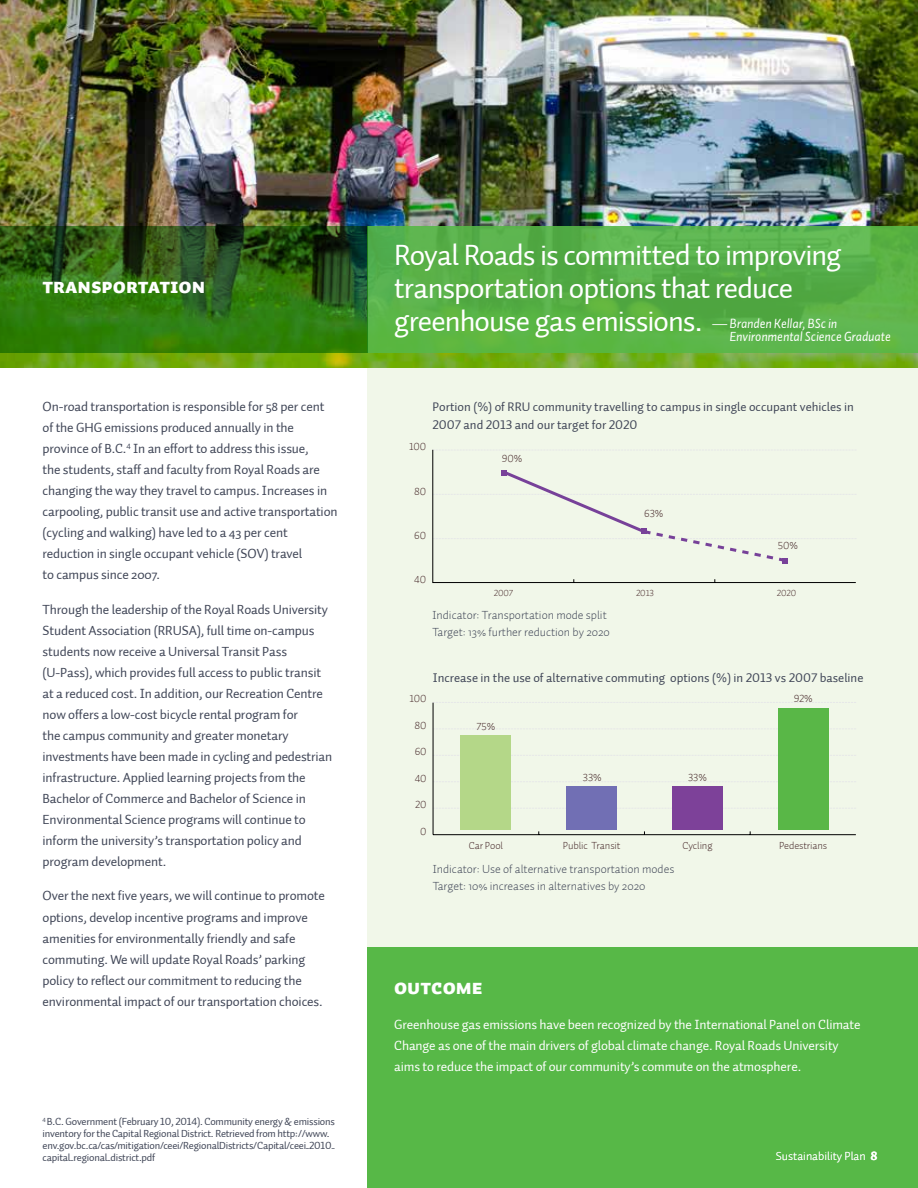
<style>
.page{position:relative;width:918px;height:1188px;background:#fff}
.page>*{position:absolute;margin:0;border:0;box-sizing:border-box;transform-origin:0 0}
.t1{font:30px/33px "Auto 1";letter-spacing:-.03em;color:#fff}
.t2{font:21px "Auto 1 Black Sm Cp";color:#fff}
.t3{font:13.5px/21px "Auto 1";letter-spacing:-.01em;color:#404657}
.t4{font:13.5px/21px "Auto 1";letter-spacing:-.01em;color:#fff}
.t5{font:italic 13.5px/13.5px "Auto 1";letter-spacing:-.01em;color:#fff}
.t6{font:12.75px/18px "Auto 1 Regular LF";color:#404657}
.t7{font:300 12px/16.5px "Auto 1";color:#404657}
.t8{font:12px "Auto 1 Light LF";color:#fff}
.t9{font:10.5px/12px "Auto 1 Regular LF";letter-spacing:-.02em;color:#404657}
.t10{font:10.5px "Auto 1 Light LF";letter-spacing:-.01em;color:#472a2b}
.t11{font:9px "Auto 1 Light LF";letter-spacing:-.01em;color:#472a2b}
.s1{font-family:"Auto 1 Bold LF"}
</style>
<div class="page">
<div style="left:367px;top:340px;width:551px;height:607px;background:#f1f7e9"></div>
<img style="left:0;top:0;width:918px;height:367px">
<div style="left:367px;top:947px;width:551px;height:241px;background:#57b847"></div>
<div style="left:367px;top:226px;width:551px;height:127px;background:linear-gradient(to bottom,#58af4d,#59b343)"></div>
<svg style="left:0;top:226px;width:367px;height:127px;background:#2b6712"></svg>
<svg style="left:432px;top:449px;width:424px;height:134px"></svg>
<svg style="left:433px;top:468px;width:423px;height:96px"></svg>
<svg style="left:433px;top:702px;width:423px;height:1px"></svg>
<svg style="left:434px;top:755px;width:422px;height:1px"></svg>
<svg style="left:436px;top:808px;width:420px;height:1px"></svg>
<hr style="left:433px;top:834px;width:423px;height:1px;background:#000">
<hr style="left:433px;top:703px;width:1px;height:132px;background:#000">
<div style="left:461px;top:736px;width:50px;height:94px;background:#b4d788"></div>
<div style="left:566px;top:786px;width:51px;height:44px;background:#716fb4"></div>
<div style="left:672px;top:786px;width:51px;height:44px;background:#7d4199"></div>
<div style="left:778px;top:709px;width:50px;height:121px;background:#59b747"></div>
<h2 class="t2" style="left:43px;top:274px;width:164px">TRANSPORTATION</h2>
<p class="t3" style="left:43px;top:397px;width:297px">On-road transportation is responsible for 58 per cent of the GHG emissions produced annually in the province of B.C.<sup>4</sup> In an effort to address this issue,<br>the students, staff and faculty from Royal Roads are changing the way they travel to campus. Increases in carpooling, public transit use and active transportation (cycling and walking) have led to a 43 per cent reduction in single occupant vehicle (SOV) travel<br>to campus since 2007.</p>
<p class="t3" style="left:43px;top:599px;width:291px">Through the leadership of the Royal Roads University Student Association (RRUSA), full time on-campus students now receive a Universal Transit Pass (U-Pass), which provides full access to public transit at a reduced cost. In addition, our Recreation Centre now offers a low-cost bicycle rental program for<br>the campus community and greater monetary investments have been made in cycling and pedestrian infrastructure. Applied learning projects from the Bachelor of Commerce and Bachelor of Science in Environmental Science programs will continue to inform the university’s transportation policy and program development.</p>
<p class="t3" style="left:43px;top:886px;width:284px">Over the next five years, we will continue to promote options, develop incentive programs and improve amenities for environmentally friendly and safe commuting. We will update Royal Roads’ parking policy to reflect our commitment to reducing the environmental impact of our transportation choices.</p>
<p class="t9" style="left:43px;top:1116px;width:294px"><sup>4</sup> B.C. Government (February 10, 2014). Community energy &amp; emissions inventory for the Capital Regional District. Retrieved from http://www. env.gov.bc.ca/cas/mitigation/ceei/RegionalDistricts/Capital/ceei_2010_ capital_regional_district.pdf</p>
<h1 class="t1" style="left:394px;top:239px;width:449px">Royal Roads is committed to improving transportation options that reduce greenhouse gas emissions.</h1>
<p class="t5" style="left:729px;top:316px;width:163px;text-indent:-17px">— Branden Kellar, BSc in<br>Environmental Science Graduate</p>
<p class="t6" style="left:433px;top:398px;width:423px">Portion (%) of RRU community travelling to campus in single occupant vehicles in<br>2007 and 2013 and our target for 2020</p>
<p class="t10" style="left:502px;top:451px;width:22px">90%</p>
<p class="t10" style="left:409px;top:440px;width:19px">100</p>
<p class="t10" style="left:414px;top:485px;width:14px">80</p>
<p class="t10" style="left:414px;top:529px;width:13px">60</p>
<p class="t10" style="left:414px;top:573px;width:13px">40</p>
<p class="t10" style="left:644px;top:507px;width:21px">63%</p>
<p class="t10" style="left:778px;top:539px;width:22px">50%</p>
<p class="t11" style="left:494px;top:587px;width:21px">2007</p>
<p class="t11" style="left:636px;top:587px;width:19px">2013</p>
<p class="t11" style="left:777px;top:587px;width:21px">2020</p>
<p class="t7" style="left:433px;top:607px;width:179px">Indicator: Transportation mode split<br>Target: 13% further reduction by 2020</p>
<p class="t6" style="left:433px;top:669px;width:432px">Increase in the use of alternative commuting options (%) in 2013 vs 2007 baseline</p>
<p class="t10" style="left:794px;top:692px;width:21px">92%</p>
<p class="t10" style="left:410px;top:692px;width:19px">100</p>
<p class="t10" style="left:415px;top:718px;width:14px">80</p>
<p class="t10" style="left:415px;top:745px;width:13px">60</p>
<p class="t10" style="left:415px;top:772px;width:13px">40</p>
<p class="t10" style="left:415px;top:798px;width:13px">20</p>
<p class="t10" style="left:420px;top:825px;width:8px">0</p>
<p class="t10" style="left:477px;top:720px;width:20px">75%</p>
<p class="t10" style="left:583px;top:771px;width:20px">33%</p>
<p class="t10" style="left:688px;top:771px;width:20px">33%</p>
<p class="t10" style="left:469px;top:839px;width:36px">Car Pool</p>
<p class="t10" style="left:563px;top:839px;width:59px">Public Transit</p>
<p class="t10" style="left:682px;top:839px;width:32px">Cycling</p>
<p class="t10" style="left:779px;top:839px;width:50px">Pedestrians</p>
<p class="t7" style="left:433px;top:861px;width:243px">Indicator: Use of alternative transportation modes<br>Target: 10% increases in alternatives by 2020</p>
<h2 class="t2" style="left:394px;top:975px;width:90px">OUTCOME</h2>
<p class="t4" style="left:394px;top:1014px;width:468px">Greenhouse gas emissions have been recognized by the International Panel on Climate<br>Change as one of the main drivers of global climate change. Royal Roads University aims to reduce the impact of our community’s commute on the atmosphere.</p>
<p class="t8" style="left:776px;top:1148px;width:103px">Sustainability Plan <span class="s1">8</span></p>
</div>
